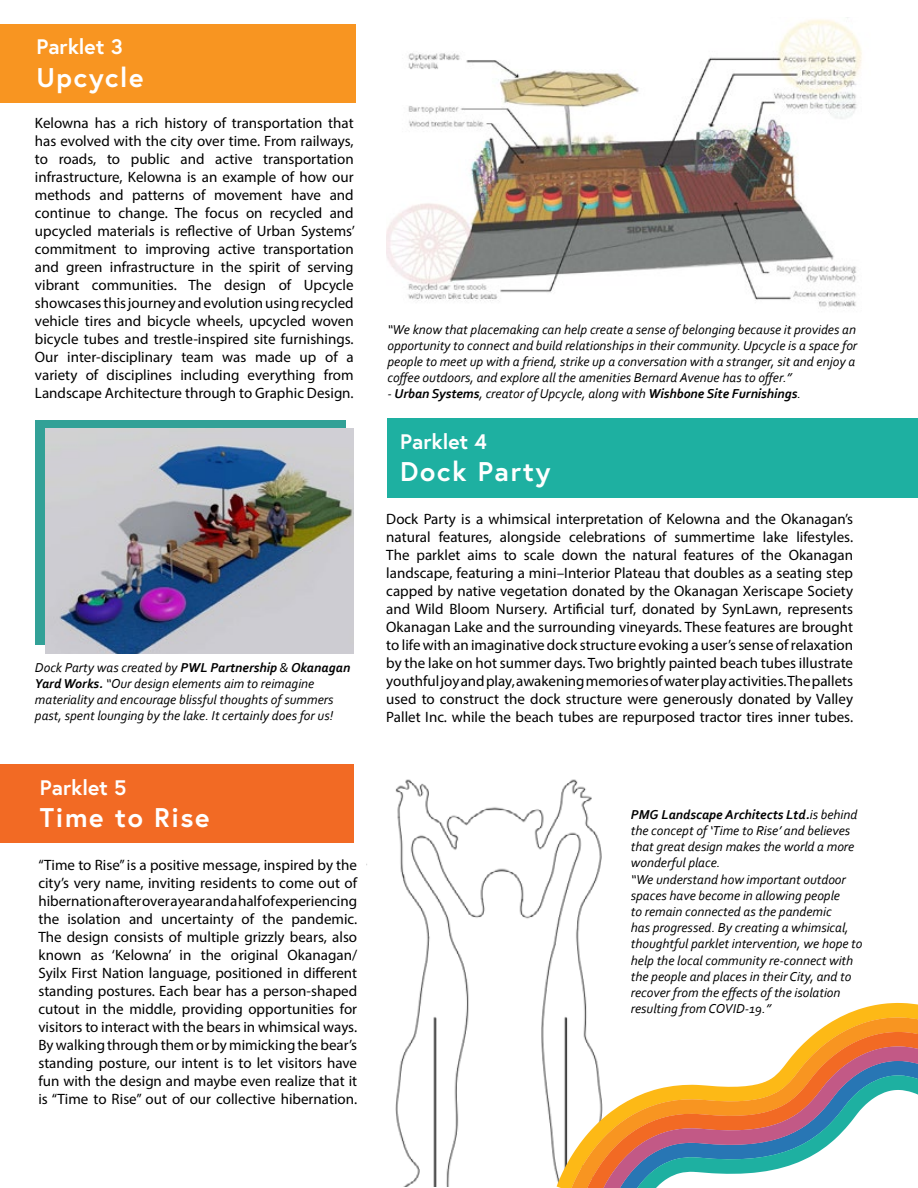
<style>
.page{position:relative;width:918px;height:1188px;background:#fff}
.page>*{position:absolute;margin:0;border:0;box-sizing:border-box;transform-origin:0 0}
.t1{font:700 27px "Europa";letter-spacing:.06em;color:#fff}
.t2{font:700 21px "Europa";color:#fff}
.t3{font:15px/18px "Myriad Pro";color:#000;text-align:justify}
.t4{font:italic 13.5px/16.2px "Corbel";color:#000}
.t5{font:italic 700 13.5px "Corbel";color:#000}
.s1{font-weight:700}
.s2{font-weight:400}
</style>
<div class="page">
<div style="left:36px;top:420px;width:310px;height:225px;background:#32a197"></div>
<div style="left:0;top:24px;width:355px;height:78px;background:#f89521"></div>
<img style="left:386px;top:19px;width:476px;height:288px">
<div style="left:387px;top:418px;width:531px;height:80px;background:#1eb0a1"></div>
<div style="left:383px;top:10px;width:387px;height:38px;background:#fff"></div>
<img style="left:45px;top:429px;width:309px;height:225px">
<div style="left:0;top:764px;width:354px;height:79px;background:#f26a24"></div>
<img style="left:366px;top:779px;width:236px;height:408px">
<svg style="left:557px;top:1003px;width:361px;height:185px"></svg>
<svg style="left:570px;top:1017px;width:348px;height:171px"></svg>
<svg style="left:584px;top:1032px;width:334px;height:156px"></svg>
<svg style="left:598px;top:1046px;width:320px;height:142px"></svg>
<svg style="left:611px;top:1060px;width:307px;height:128px"></svg>
<h2 class="t2" style="left:36px;top:33px;width:88px">Parklet 3</h2>
<h1 class="t1" style="left:36px;top:60px;width:109px">Upcycle</h1>
<p class="t3" style="left:35px;top:114px;width:322px">Kelowna has a rich history of transportation that has evolved with the city over time. From railways, to roads, to public and active transportation infrastructure, Kelowna is an example of how our methods and patterns of movement have and continue to change. The focus on recycled and upcycled materials is reflective of Urban Systems’ commitment to improving active transportation and green infrastructure in the spirit of serving vibrant communities. The design of Upcycle showcases this journey and evolution using recycled vehicle tires and bicycle wheels, upcycled woven bicycle tubes and trestle-inspired site furnishings.<br>Our inter-disciplinary team was made up of a variety of disciplines including everything from Landscape Architecture through to Graphic Design.</p>
<p class="t4" style="left:35px;top:659px;width:317px">Dock Party was created by <span class="s1">PWL Partnership</span> &amp; <span class="s1">Okanagan Yard Works.</span> “Our design elements aim to reimagine materiality and encourage blissful thoughts of summers past, spent lounging by the lake. It certainly does for us!</p>
<h2 class="t2" style="left:40px;top:774px;width:88px">Parklet 5</h2>
<h1 class="t1" style="left:40px;top:800px;width:171px">Time to Rise</h1>
<p class="t3" style="left:38px;top:856px;width:320px">“Time to Rise” is a positive message, inspired by the city’s very name, inviting residents to come out of hibernation after over a year and a half of experiencing the isolation and uncertainty of the pandemic.<br>The design consists of multiple grizzly bears, also known as ‘Kelowna’ in the original Okanagan/ Syilx First Nation language, positioned in different standing postures. Each bear has a person-shaped cutout in the middle, providing opportunities for visitors to interact with the bears in whimsical ways.<br>By walking through them or by mimicking the bear’s standing posture, our intent is to let visitors have fun with the design and maybe even realize that it is “Time to Rise” out of our collective hibernation.</p>
<p class="t4" style="left:387px;top:321px;width:471px">“We know that placemaking can help create a sense of belonging because it provides an opportunity to connect and build relationships in their community. Upcycle is a space for people to meet up with a friend, strike up a conversation with a stranger, sit and enjoy a coffee outdoors, and explore all the amenities Bernard Avenue has to offer.”</p>
<p class="t5" style="left:387px;top:386px;width:415px"><span class="s2">-</span> Urban Systems<span class="s2">, creator of Upcycle, along with</span> Wishbone Site Furnishings<span class="s2">.</span></p>
<h2 class="t2" style="left:400px;top:428px;width:88px">Parklet 4</h2>
<h1 class="t1" style="left:400px;top:454px;width:152px">Dock Party</h1>
<p class="t3" style="left:386px;top:510px;width:468px">Dock Party is a whimsical interpretation of Kelowna and the Okanagan’s natural features, alongside celebrations of summertime lake lifestyles.<br>The parklet aims to scale down the natural features of the Okanagan landscape, featuring a mini–Interior Plateau that doubles as a seating step capped by native vegetation donated by the Okanagan Xeriscape Society and Wild Bloom Nursery. Artificial turf, donated by SynLawn, represents Okanagan Lake and the surrounding vineyards. These features are brought to life with an imaginative dock structure evoking a user’s sense of relaxation by the lake on hot summer days. Two brightly painted beach tubes illustrate youthful joy and play, awakening memories of water play activities. The pallets used to construct the dock structure were generously donated by Valley Pallet Inc. while the beach tubes are repurposed tractor tires inner tubes.</p>
<p class="t4" style="left:631px;top:806px;width:233px"><span class="s1">PMG Landscape Architects Ltd.</span>is behind the concept of ‘Time to Rise’ and believes that great design makes the world a more wonderful place.<br>“We understand how important outdoor spaces have become in allowing people<br>to remain connected as the pandemic<br>has progressed. By creating a whimsical, thoughtful parklet intervention, we hope to help the local community re-connect with the people and places in their City, and to recover from the effects of the isolation resulting from COVID-19.”</p>
</div>
